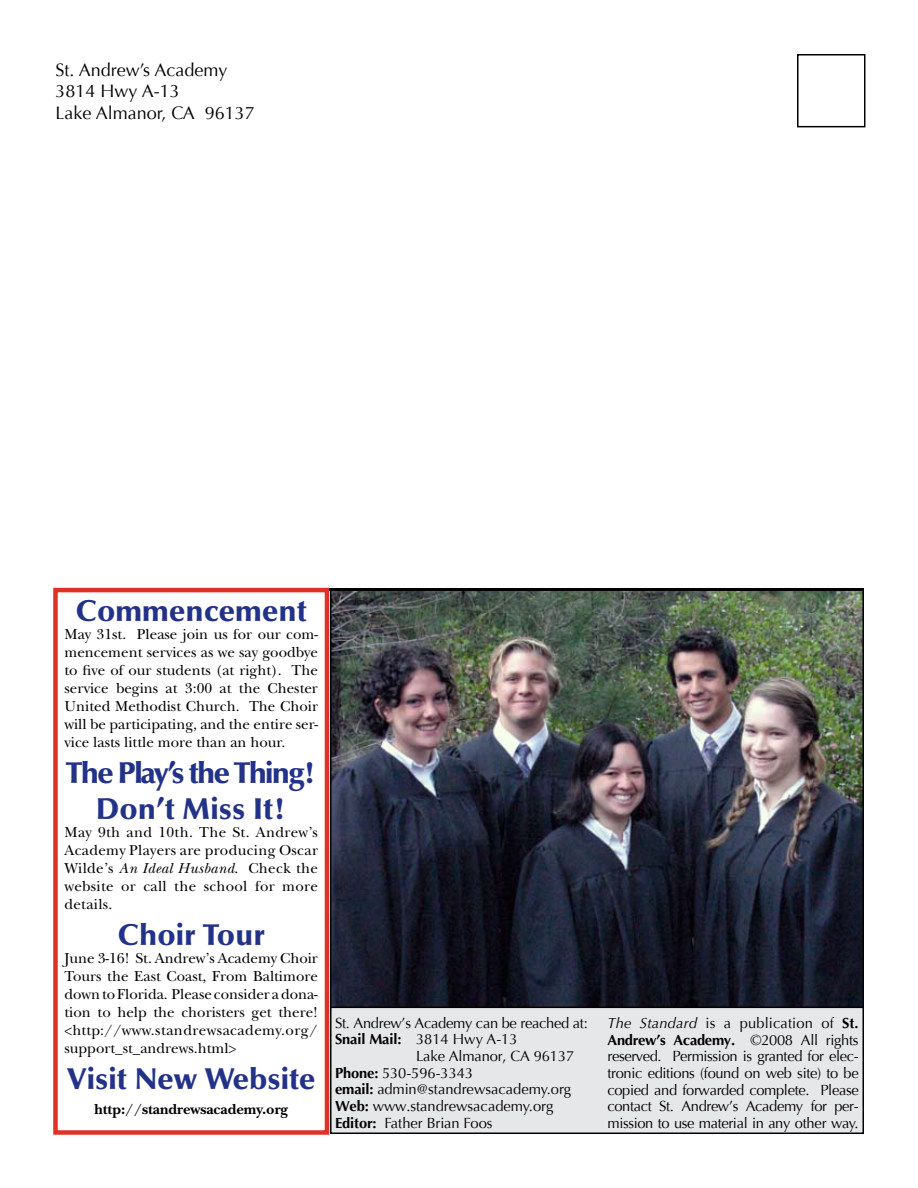
<style>
.page{position:relative;width:918px;height:1188px;background:#fff}
.page>*{position:absolute;margin:0;border:0;box-sizing:border-box;transform-origin:0 0}
.t1{font:900 30px "Optima";color:#233289}
.t2{font:900 30px/36px "Optima";letter-spacing:-.06em;color:#233289;text-align:center}
.t3{font:18px/21.6px "Optima";color:#000}
.t4{font:15px/18px "New Baskerville";letter-spacing:.01em;color:#000;text-align:justify}
.t5{font:700 15px "New Baskerville";color:#000}
.t6{font:14.7px/16.6px "Optima";letter-spacing:-.01em;color:#000;text-align:justify}
.s1{font-style:italic}
.s2{font-weight:700}
</style>
<div class="page">
<img style="left:333px;top:592px;width:528px;height:415px">
<div style="left:797px;top:54px;width:68px;height:73px;border:2px solid #000"></div>
<hr style="left:54px;top:588px;width:810px;height:3px;background:#000">
<div style="left:331px;top:1007px;width:532px;height:126px;background:#e6e7e8"></div>
<div style="left:330px;top:1007px;width:534px;height:127px;border:2px solid #000"></div>
<div style="left:53px;top:588px;width:276px;height:547px;border:4px solid #e03127"></div>
<p class="t3" style="left:55px;top:59px;width:201px">St. Andrew’s Academy<br>3814 Hwy A-13<br>Lake Almanor, CA 96137</p>
<h1 class="t1" style="left:76px;top:593px;width:233px">Commencement</h1>
<p class="t4" style="left:64px;top:625px;width:255px">May 31st. Please join us for our com&shy;mencement services as we say goodbye to five of our students (at right). The service begins at 3:00 at the Chester United Methodist Church. The Choir will be participating, and the entire ser&shy;vice lasts little more than an hour.</p>
<h1 class="t2" style="left:66px;top:755px;width:252px">The Play’s the Thing!<br>Don’t Miss It!</h1>
<p class="t4" style="left:64px;top:823px;width:255px">May 9th and 10th. The St. Andrew’s Academy Players are producing Oscar Wilde’s <span class="s1">An Ideal Husband</span>. Check the website or call the school for more details.</p>
<h1 class="t1" style="left:117px;top:917px;width:149px">Choir Tour</h1>
<p class="t4" style="left:64px;top:949px;width:255px">June 3-16! St. Andrew’s Academy Choir Tours the East Coast, From Baltimore down to Florida. Please consider a dona&shy;tion to help the choristers get there! &lt;http://www.standrewsacademy.org/ support_st_andrews.html&gt;</p>
<h1 class="t1" style="left:67px;top:1061px;width:250px">Visit New Website</h1>
<p class="t5" style="left:94px;top:1100px;width:195px">http://standrewsacademy.org</p>
<p class="t6" style="left:335px;top:1015px;width:254px">St. Andrew’s Academy can be reached at:</p>
<p class="t6" style="left:335px;top:1031px;width:184px"><span class="s2">Snail Mail:</span> 3814 Hwy A-13</p>
<p class="t6" style="left:416px;top:1048px;width:160px">Lake Almanor, CA 96137</p>
<p class="t6" style="left:335px;top:1065px;width:140px"><span class="s2">Phone:</span> 530-596-3343</p>
<p class="t6" style="left:335px;top:1081px;width:238px"><span class="s2">email:</span> admin@standrewsacademy.org</p>
<p class="t6" style="left:335px;top:1098px;width:220px"><span class="s2">Web:</span> www.standrewsacademy.org</p>
<p class="t6" style="left:335px;top:1115px;width:159px"><span class="s2">Editor:</span> Father Brian Foos</p>
<p class="t6" style="left:607px;top:1015px;width:253px"><span class="s1">The Standard</span> is a publication of <span class="s2">St.<br>Andrew’s Academy.</span> ©2008 All rights reserved. Permission is granted for elec&shy;tronic editions (found on web site) to be copied and forwarded complete. Please contact St. Andrew’s Academy for per&shy;mission to use material in any other way.</p>
</div>
